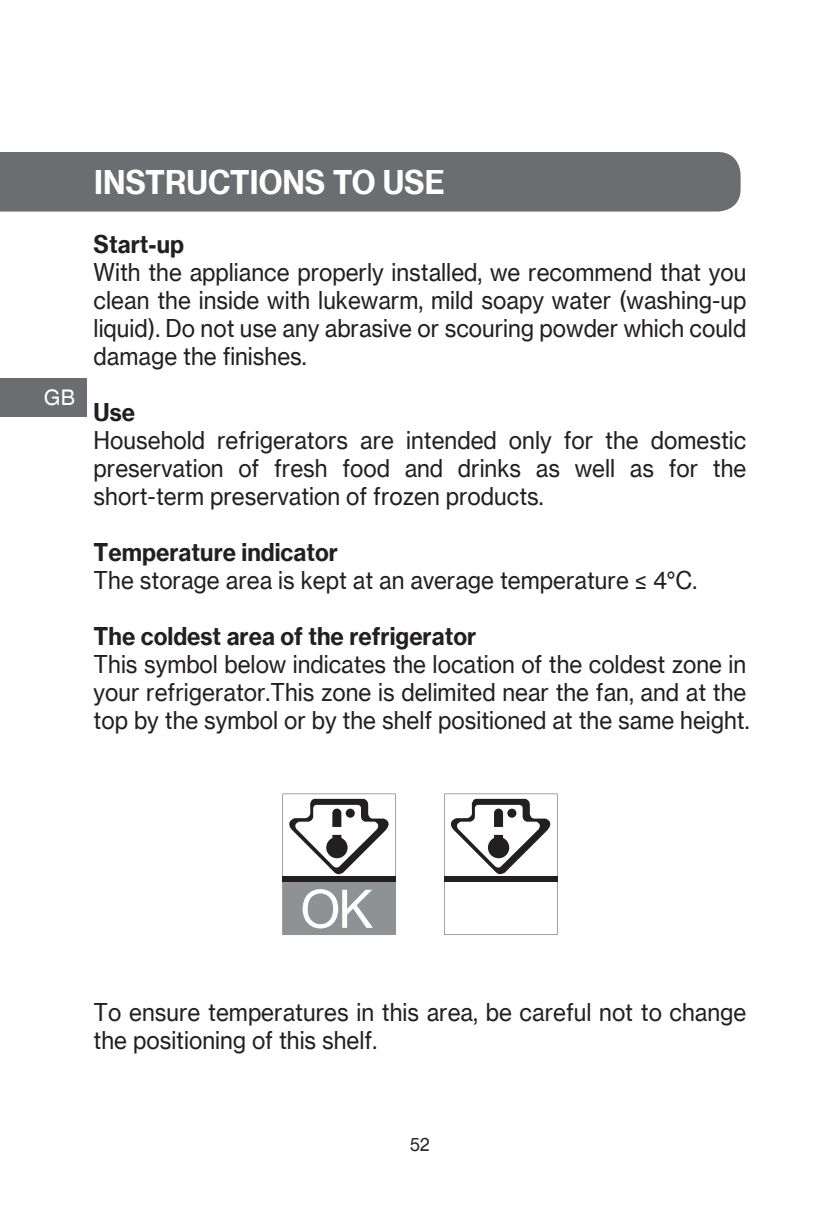
<style>
.page{position:relative;width:840px;height:1225px;background:#fff}
.page>*{position:absolute;margin:0;border:0;box-sizing:border-box;transform-origin:0 0}
.t1{font:700 32px "Neue Haas Grotesk Text Pro";color:#fff;scale:.93 1}
.t2{font:24px/28px "Neue Haas Grotesk Text Pro";color:#231f20;text-align:justify;scale:.93 1}
.t3{font:700 24px "Neue Haas Grotesk Text Pro";color:#231f20;scale:.93 1}
.t4{font:500 21.6px "Helvetica";color:#fff}
.t5{font:18px "Neue Haas Grotesk Text Pro";color:#231f20;scale:.93 1}
</style>
<div class="page">
<div style="left:0;top:377px;width:86px;height:39px;background:#6c6d70"></div>
<div style="left:0;top:152px;width:740px;height:59px;background:#6c6d70"></div>
<svg style="left:282px;top:793px;width:113px;height:142px"></svg>
<svg style="left:444px;top:793px;width:113px;height:142px"></svg>
<div style="left:507px;top:808px;width:9px;height:9px;background:#231f20;border-radius:50%"></div>
<div style="left:444px;top:876px;width:113px;height:6px;background:#231f20"></div>
<p class="t4" style="left:44px;top:385px;width:33px">GB</p>
<h1 class="t1" style="left:94px;top:162px;width:378px">INSTRUCTIONS TO USE</h1>
<p class="t3" style="left:94px;top:229px;width:99px">Start-up</p>
<p class="t2" style="left:94px;top:258px;width:703px">With the appliance properly installed, we recommend that you clean the inside with lukewarm, mild soapy water (washing-up liquid). Do not use any abrasive or scouring powder which could damage the finishes.</p>
<p class="t3" style="left:94px;top:397px;width:46px">Use</p>
<p class="t2" style="left:94px;top:426px;width:703px">Household refrigerators are intended only for the domestic preservation of fresh food and drinks as well as for the short-term preservation of frozen products.</p>
<p class="t3" style="left:94px;top:537px;width:264px">Temperature indicator</p>
<p class="t2" style="left:94px;top:566px;width:650px">The storage area is kept at an average temperature ≤ 4°C.</p>
<p class="t3" style="left:94px;top:621px;width:413px">The coldest area of the refrigerator</p>
<p class="t2" style="left:94px;top:650px;width:706px;text-align:left">This symbol below indicates the location of the coldest zone in your refrigerator.This zone is delimited near the fan, and at the top by the symbol or by the shelf positioned at the same height.</p>
<p class="t2" style="left:94px;top:998px;width:703px">To ensure temperatures in this area, be careful not to change the positioning of this shelf.</p>
<p class="t5" style="left:410px;top:1133px;width:23px">52</p>
</div>
